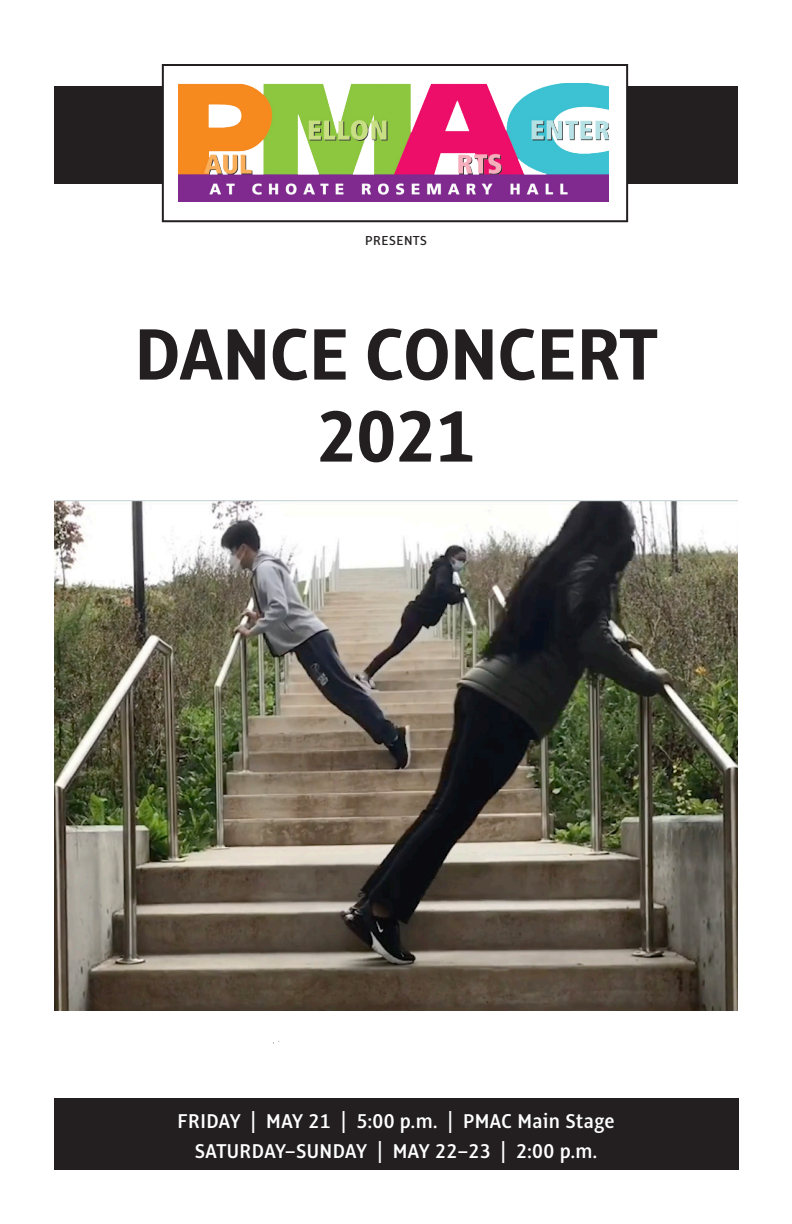
<style>
.page{position:relative;width:792px;height:1224px;background:#fff}
.page>*{position:absolute;margin:0;border:0;box-sizing:border-box;transform-origin:0 0}
.t1{font:700 80px "Alto Pro Con";color:#231f20}
.t2{font:600 22px "Alto Pro Con";letter-spacing:.02em;color:#fff}
.t3{font:18px "Alto Pro Con";color:#231f20}
</style>
<div class="page">
<div style="left:54px;top:86px;width:684px;height:98px;background:#231f20"></div>
<div style="left:163px;top:65px;width:464px;height:156px;background:#fff"></div>
<div style="left:162px;top:64px;width:466px;height:158px;border:2px solid #231f20"></div>
<img style="left:179px;top:84px;width:430px;height:117px">
<div style="left:54px;top:1099px;width:684px;height:71px;background:#231f20"></div>
<img style="left:54px;top:500px;width:684px;height:511px">
<p class="t3" style="left:365px;top:228px;width:64px">presents</p>
<p class="t1" style="left:135px;top:310px;width:524px">DANCE CONCERT</p>
<p class="t1" style="left:317px;top:392px;width:160px">2021</p>
<p class="t2" style="left:177px;top:1107px;width:439px">FRIDAY | MAY 21 | 5:00 p.m. | PMAC Main Stage</p>
<p class="t2" style="left:195px;top:1137px;width:404px">SATURDAY–SUNDAY | MAY 22–23 | 2:00 p.m.</p>
</div>
